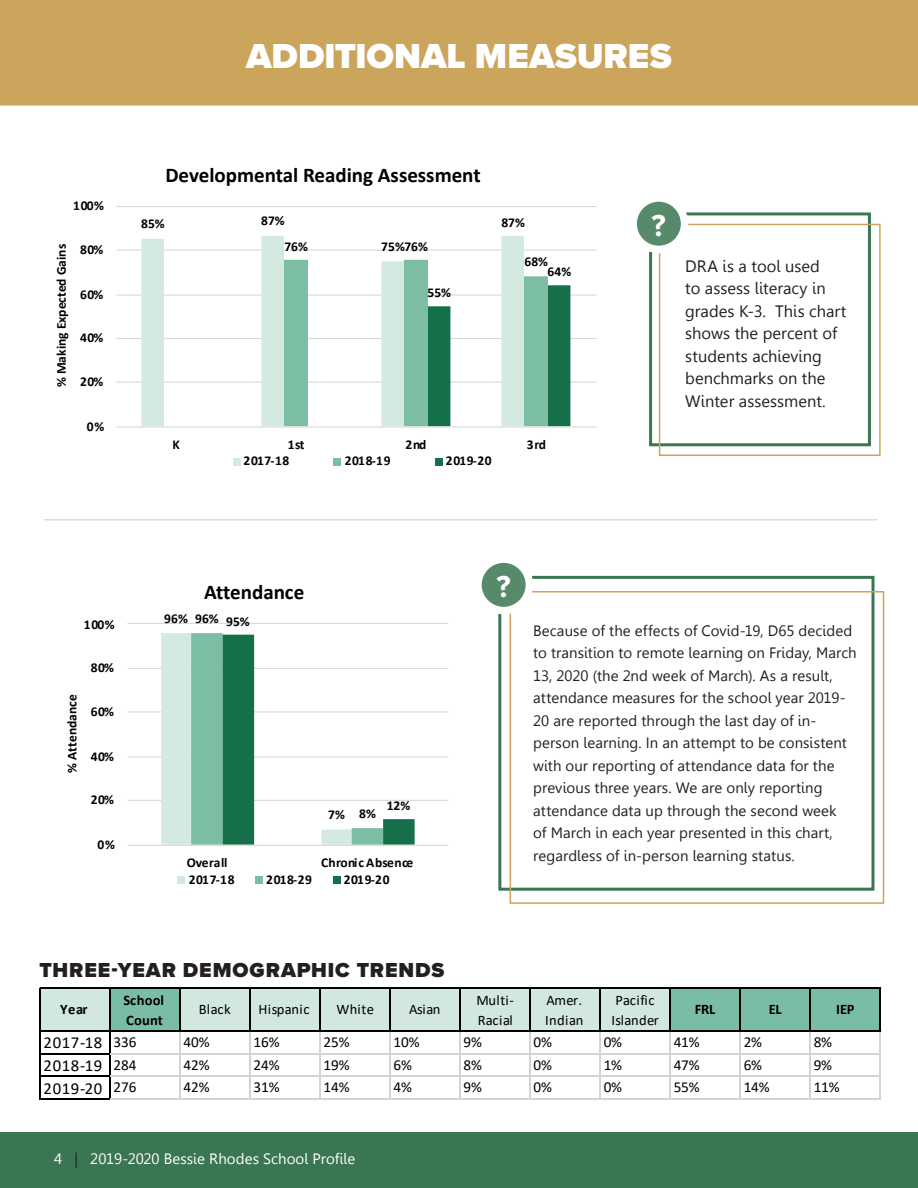
<style>
.page{position:relative;width:918px;height:1188px;background:#fff}
.page>*{position:absolute;margin:0;border:0;box-sizing:border-box;transform-origin:0 0}
.t1{font:900 36px "Proxima Nova";color:#fff}
.t2{font:700 31.5px "Proxima Nova";color:#fff}
.t3{font:700 21px "Calibri";color:#000}
.intro_copy{font:900 21px "Proxima Nova";letter-spacing:.04em;color:#231f20}
.t4{font:16.8px "Calibri";letter-spacing:.04em;color:#000}
.t5{font:16.5px/22.5px "Leelawadee";letter-spacing:.005em;color:#231f20}
.t6{font:15.15px "Calibri";letter-spacing:-.005em;color:#000}
.t7{font:15px/22.5px "Leelawadee";letter-spacing:.005em;color:#231f20}
.t8{font:15px "Leelawadee";letter-spacing:.005em;color:#fff}
.t9{font:14.55px/19.8px "Calibri";letter-spacing:.02em;color:#000}
.t10{font:700 14.55px/19.8px "Calibri";letter-spacing:.01em;color:#000}
.t11{font:14.55px/19.8px "Calibri";letter-spacing:.04em;color:#000}
.t12{font:700 13.5px "Calibri";color:#000}
.t13{font:700 13.5px "Calibri";letter-spacing:.02em;color:#000}
.s1{font-size:15.15px}
.s2{color:#231f20}
</style>
<div class="page">
<div style="left:0;top:1132px;width:918px;height:56px;background:#397651"></div>
<hr style="left:41px;top:1053px;width:70px;height:1px;background:#000">
<hr style="left:41px;top:1076px;width:70px;height:1px;background:#000">
<hr style="left:39px;top:1031px;width:2px;height:69px;background:#000">
<hr style="left:41px;top:1098px;width:70px;height:2px;background:#000">
<hr style="left:109px;top:1031px;width:2px;height:69px;background:#000">
<hr style="left:179px;top:1031px;width:2px;height:69px;background:#d4d4d4">
<hr style="left:249px;top:1031px;width:2px;height:69px;background:#d4d4d4">
<hr style="left:319px;top:1031px;width:2px;height:69px;background:#d4d4d4">
<hr style="left:389px;top:1031px;width:2px;height:69px;background:#d4d4d4">
<hr style="left:459px;top:1031px;width:2px;height:69px;background:#d4d4d4">
<hr style="left:529px;top:1031px;width:2px;height:69px;background:#d4d4d4">
<hr style="left:599px;top:1031px;width:2px;height:69px;background:#d4d4d4">
<hr style="left:669px;top:1031px;width:2px;height:69px;background:#d4d4d4">
<hr style="left:739px;top:1031px;width:2px;height:69px;background:#d4d4d4">
<hr style="left:809px;top:1031px;width:2px;height:69px;background:#d4d4d4">
<hr style="left:879px;top:1031px;width:2px;height:69px;background:#d4d4d4">
<hr style="left:111px;top:1053px;width:770px;height:1px;background:#d4d4d4">
<hr style="left:111px;top:1076px;width:770px;height:1px;background:#d4d4d4">
<hr style="left:111px;top:1098px;width:770px;height:2px;background:#d4d4d4">
<div style="left:498px;top:576px;width:377px;height:315px;border:3px solid #397651"></div>
<div style="left:510px;top:591px;width:374px;height:313px;border:2px solid #caa55b"></div>
<div style="left:478px;top:559px;width:51px;height:52px;background:#578a6b;border-radius:50%"></div>
<div style="left:474px;top:555px;width:59px;height:59px;border:8px solid #fff;border-radius:50%"></div>
<hr style="left:44px;top:519px;width:834px;height:1px;background:#dcdddf">
<div style="left:649px;top:212px;width:222px;height:234px;border:3px solid #397651"></div>
<div style="left:659px;top:224px;width:222px;height:232px;border:2px solid #caa55b"></div>
<div style="left:633px;top:198px;width:52px;height:51px;background:#578a6b;border-radius:50%"></div>
<div style="left:629px;top:194px;width:59px;height:59px;border:8px solid #fff;border-radius:50%"></div>
<hr style="left:39px;top:988px;width:1px;height:44px;background:#000">
<svg style="left:40px;top:988px;width:841px;height:44px;background:#a2c4b9"></svg>
<div style="left:0;top:0;width:918px;height:106px;background:#caa55b"></div>
<svg style="left:116px;top:206px;width:481px;height:260px"></svg>
<svg style="left:127px;top:623px;width:322px;height:261px"></svg>
<p class="t1" style="left:246px;top:29px;width:427px">ADDITIONAL MEASURES</p>
<p class="t12" style="left:73px;top:196px;width:32px">100%</p>
<p class="t12" style="left:52px;top:387px;width:145px;rotate:-90deg">% Making Expected Gains</p>
<p class="t12" style="left:80px;top:240px;width:25px">80%</p>
<p class="t12" style="left:80px;top:285px;width:25px">60%</p>
<p class="t12" style="left:80px;top:328px;width:25px">40%</p>
<p class="t12" style="left:80px;top:372px;width:25px">20%</p>
<p class="t12" style="left:87px;top:417px;width:19px">0%</p>
<p class="t3" style="left:165px;top:160px;width:317px">Developmental Reading Assessment</p>
<p class="t12" style="left:141px;top:214px;width:25px">85%</p>
<p class="t12" style="left:261px;top:211px;width:25px">87%</p>
<p class="t12" style="left:284px;top:237px;width:25px">76%</p>
<p class="t12" style="left:381px;top:237px;width:48px">75%76%</p>
<p class="t12" style="left:428px;top:283px;width:25px">55%</p>
<p class="t12" style="left:501px;top:213px;width:25px">87%</p>
<p class="t12" style="left:525px;top:252px;width:25px">68%</p>
<p class="t12" style="left:548px;top:262px;width:25px">64%</p>
<p class="t12" style="left:172px;top:435px;width:9px">K</p>
<p class="t12" style="left:288px;top:435px;width:18px">1st</p>
<p class="t12" style="left:406px;top:435px;width:22px">2nd</p>
<p class="t12" style="left:527px;top:435px;width:21px">3rd</p>
<p class="t12" style="left:244px;top:451px;width:47px">2017-18</p>
<p class="t12" style="left:345px;top:451px;width:47px">2018-19</p>
<p class="t12" style="left:446px;top:451px;width:47px">2019-20</p>
<p class="t2" style="left:652px;top:202px;width:16px">?</p>
<p class="t5" style="left:685px;top:255px;width:163px">DRA is a tool used<br>to assess literacy in grades K-3. This chart shows the percent of students achieving benchmarks on the<br>Winter assessment.</p>
<p class="t12" style="left:84px;top:615px;width:32px">100%</p>
<p class="t12" style="left:62px;top:773px;width:80px;rotate:-90deg">% Attendance</p>
<p class="t12" style="left:91px;top:658px;width:25px">80%</p>
<p class="t12" style="left:91px;top:702px;width:25px">60%</p>
<p class="t12" style="left:91px;top:747px;width:25px">40%</p>
<p class="t12" style="left:91px;top:790px;width:25px">20%</p>
<p class="t12" style="left:98px;top:835px;width:19px">0%</p>
<p class="t12" style="left:164px;top:609px;width:25px">96%</p>
<p class="t3" style="left:204px;top:577px;width:102px">Attendance</p>
<p class="t12" style="left:195px;top:609px;width:25px">96%</p>
<p class="t12" style="left:226px;top:612px;width:25px">95%</p>
<p class="t12" style="left:328px;top:805px;width:18px">7%</p>
<p class="t12" style="left:359px;top:804px;width:18px">8%</p>
<p class="t12" style="left:387px;top:796px;width:25px">12%</p>
<p class="t12" style="left:187px;top:853px;width:42px">Overall</p>
<p class="t13" style="left:321px;top:853px;width:94px">Chronic Absence</p>
<p class="t12" style="left:189px;top:870px;width:47px">2017-18</p>
<p class="t12" style="left:266px;top:870px;width:47px">2018-29</p>
<p class="t12" style="left:344px;top:870px;width:47px">2019-20</p>
<p class="t2" style="left:496px;top:563px;width:16px">?</p>
<p class="t7" style="left:533px;top:619px;width:325px">Because of the effects of Covid-19, D65 decided to transition to remote learning on Friday, March 13, 2020 (the 2nd week of March). As a result, attendance measures for the school year 2019- 20 are reported through the last day of in&shy;person learning. In an attempt to be consistent with our reporting of attendance data for the previous three years. We are only reporting attendance data up through the second week<br>of March in each year presented in this chart, regardless of in-person learning status.</p>
<p class="intro_copy" style="left:40px;top:955px;width:406px">THREE-YEAR DEMOGRAPHIC TRENDS</p>
<p class="t10" style="left:60px;top:999px;width:29px">Year</p>
<p class="t10" style="left:124px;top:990px;width:42px">School<br>Count</p>
<p class="t9" style="left:199px;top:999px;width:33px">Black</p>
<p class="t9" style="left:258px;top:999px;width:53px">Hispanic</p>
<p class="t9" style="left:336px;top:999px;width:39px">White</p>
<p class="t9" style="left:409px;top:999px;width:33px">Asian</p>
<p class="t9" style="left:477px;top:990px;width:39px">Multi-<br>Racial</p>
<p class="t9" style="left:545px;top:990px;width:40px">Amer.<br>Indian</p>
<p class="t9" style="left:611px;top:990px;width:49px">Pacific<br>Islander</p>
<p class="t10" style="left:695px;top:999px;width:22px">FRL</p>
<p class="t10" style="left:769px;top:999px;width:14px">EL</p>
<p class="t10" style="left:836px;top:999px;width:20px">IEP</p>
<p class="t9" style="left:50px;top:1031px;width:52px">2016-17</p>
<p class="t9" style="left:410px;top:1031px;width:32px">3.1%</p>
<p class="t11" style="left:50px;top:1051px;width:52px">2017-18<br>2018-19</p>
<p class="t4" style="left:44px;top:1031px;width:94px">2017-18 <span class="s1">336</span></p>
<p class="t6" style="left:184px;top:1031px;width:28px">40%</p>
<p class="t6" style="left:254px;top:1031px;width:28px">16%</p>
<p class="t6" style="left:324px;top:1031px;width:28px">25%</p>
<p class="t6" style="left:394px;top:1031px;width:28px">10%</p>
<p class="t6" style="left:674px;top:1031px;width:28px">41%</p>
<p class="t6" style="left:814px;top:1031px;width:20px">8%</p>
<p class="t4" style="left:44px;top:1054px;width:94px">2018-19 <span class="s1">284</span></p>
<p class="t6" style="left:184px;top:1054px;width:28px">42%</p>
<p class="t6" style="left:254px;top:1054px;width:28px">24%</p>
<p class="t6" style="left:324px;top:1054px;width:28px">19%</p>
<p class="t6" style="left:394px;top:1054px;width:20px">6%</p>
<p class="t6" style="left:464px;top:1054px;width:20px">8%</p>
<p class="t6" style="left:534px;top:1054px;width:20px">0%</p>
<p class="t6" style="left:604px;top:1054px;width:20px">1%</p>
<p class="t6" style="left:674px;top:1054px;width:28px">47%</p>
<p class="t6" style="left:744px;top:1054px;width:20px">6%</p>
<p class="t6" style="left:814px;top:1054px;width:20px">9%</p>
<p class="t4" style="left:44px;top:1077px;width:94px">2019-20 <span class="s1">276</span></p>
<p class="t6" style="left:184px;top:1077px;width:28px">42%</p>
<p class="t6" style="left:254px;top:1077px;width:28px">31%</p>
<p class="t6" style="left:324px;top:1077px;width:28px">14%</p>
<p class="t6" style="left:394px;top:1077px;width:20px">4%</p>
<p class="t6" style="left:464px;top:1077px;width:20px">9%</p>
<p class="t6" style="left:534px;top:1077px;width:20px">0%</p>
<p class="t6" style="left:604px;top:1077px;width:20px">0%</p>
<p class="t6" style="left:674px;top:1077px;width:28px">55%</p>
<p class="t6" style="left:744px;top:1077px;width:28px">14%</p>
<p class="t6" style="left:814px;top:1077px;width:28px">11%</p>
<p class="t8" style="left:54px;top:1150px;width:303px">4 <span class="s2">|</span> 2019-2020 Bessie Rhodes School Profile</p>
</div>
